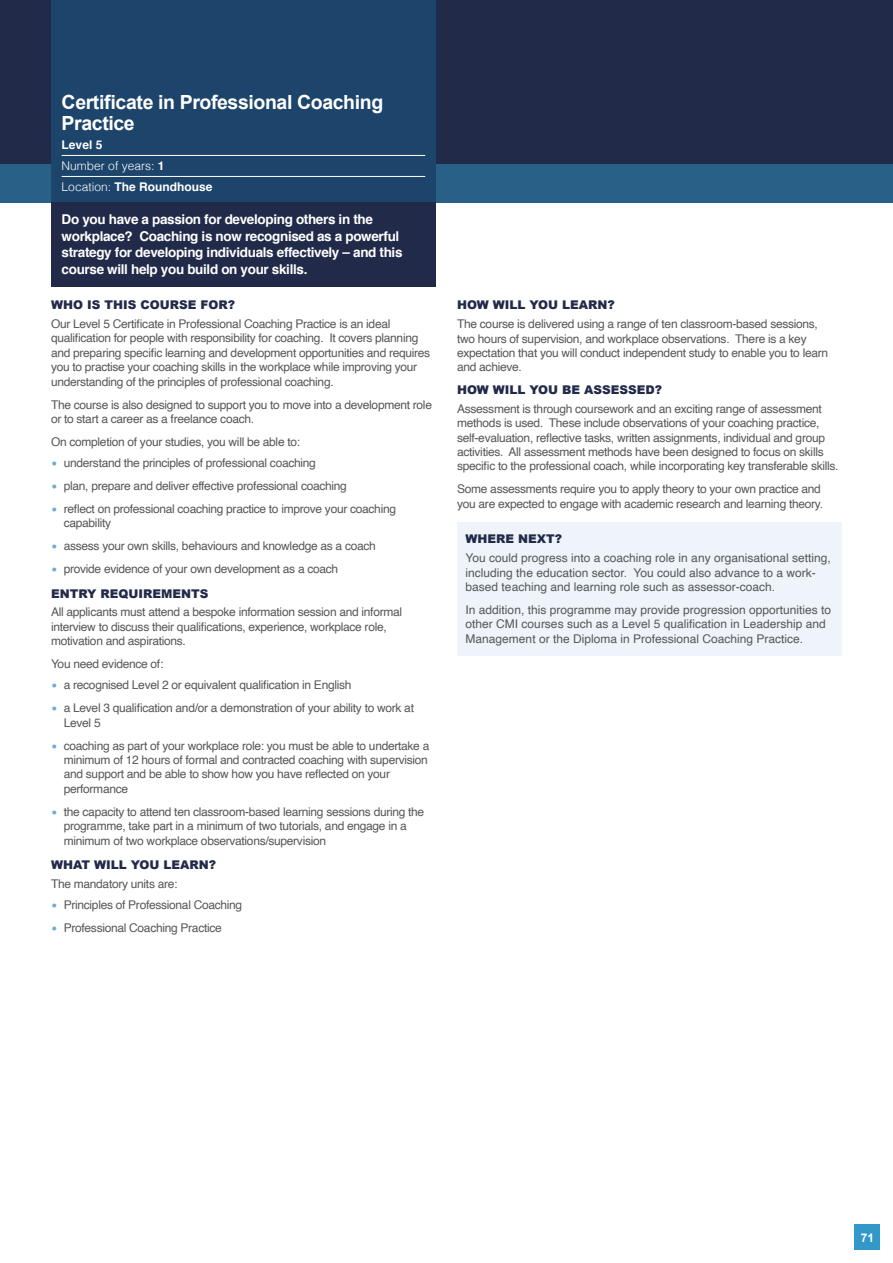
<style>
.page{position:relative;width:893px;height:1263px;background:#fff}
.page>*{position:absolute;margin:0;border:0;box-sizing:border-box;transform-origin:0 0}
.Course_Title{font:700 19.5px/21px "Arial";letter-spacing:-.02em;color:#fff}
.Course_Intro_Para{font:700 13.5px/16.5px "Helvetica";letter-spacing:-.025em;color:#fff}
.Course_List_Body_Text{font:12px/14.4px "Helvetica";letter-spacing:-.025em;color:#575756}
.Course_List_Body_Text_Indent{font:12px/14.4px "Helvetica";color:#575756}
.Course_Description_Headers{font:900 12px "Arial";color:#222a49}
.Course_Header_Detail_no_underline{font:700 12px "Helvetica";color:#fff}
.Course_Header_Detail{font:300 12px "Helvetica";color:#fff}
.Course_Description_Header_indent{font:900 12px "Arial";color:#222a49}
.Course_Header_Detail-2{font:700 12px "Helvetica";color:#fff}
.t1{font:700 12px "Arial";color:#fff}
.s1{font-weight:700}
.s2{font-weight:300}
.s3{font-size:18px;color:#6aabd4}
</style>
<div class="page">
<div style="left:0;top:0;width:893px;height:202px;background:#222a49"></div>
<div style="left:0;top:164px;width:893px;height:38px;background:#296088"></div>
<div style="left:51px;top:0;width:385px;height:223px;background:#1d446b"></div>
<hr style="left:62px;top:155px;width:363px;height:1px;background:#fff">
<hr style="left:62px;top:176px;width:363px;height:1px;background:#fff">
<div style="left:51px;top:203px;width:385px;height:84px;background:#222a49"></div>
<div style="left:457px;top:522px;width:385px;height:82px;background:#eef4fa"></div>
<div style="left:457px;top:574px;width:385px;height:81px;background:#eef4fa"></div>
<div style="left:855px;top:1225px;width:25px;height:25px;background:#3198c8"></div>
<p class="Course_Title" style="left:62px;top:92px;width:323px">Certificate in Professional Coaching<br>Practice</p>
<p class="Course_Header_Detail-2" style="left:62px;top:135px;width:42px">Level 5</p>
<p class="Course_Header_Detail" style="left:62px;top:156px;width:104px">Number of years: <span class="s1">1</span></p>
<p class="Course_Header_Detail_no_underline" style="left:62px;top:177px;width:152px"><span class="s2">Location:</span> The Roundhouse</p>
<p class="Course_Intro_Para" style="left:62px;top:211px;width:342px">Do you have a passion for developing others in the workplace? Coaching is now recognised as a powerful strategy for developing individuals effectively – and this course will help you build on your skills.</p>
<p class="Course_Description_Headers" style="left:51px;top:296px;width:185px">WHO IS THIS COURSE FOR?</p>
<p class="Course_List_Body_Text" style="left:51px;top:317px;width:381px">Our Level 5 Certificate in Professional Coaching Practice is an ideal qualification for people with responsibility for coaching. It covers planning and preparing specific learning and development opportunities and requires you to practise your coaching skills in the workplace while improving your understanding of the principles of professional coaching.</p>
<p class="Course_List_Body_Text" style="left:51px;top:397px;width:382px">The course is also designed to support you to move into a development role or to start a career as a freelance coach.</p>
<p class="Course_List_Body_Text" style="left:51px;top:435px;width:251px">On completion of your studies, you will be able to:</p>
<p class="Course_List_Body_Text" style="left:51px;top:456px;width:266px"><span class="s3">•</span> understand the principles of professional coaching</p>
<p class="Course_List_Body_Text" style="left:51px;top:479px;width:297px"><span class="s3">•</span> plan, prepare and deliver effective professional coaching</p>
<p class="Course_List_Body_Text" style="left:64px;top:502px;width:334px;text-indent:-13px"><span class="s3">•</span> reflect on professional coaching practice to improve your coaching capability</p>
<p class="Course_List_Body_Text" style="left:51px;top:539px;width:326px"><span class="s3">•</span> assess your own skills, behaviours and knowledge as a coach</p>
<p class="Course_List_Body_Text" style="left:51px;top:562px;width:289px"><span class="s3">•</span> provide evidence of your own development as a coach</p>
<p class="Course_Description_Headers" style="left:51px;top:585px;width:159px">ENTRY REQUIREMENTS</p>
<p class="Course_List_Body_Text" style="left:51px;top:605px;width:353px">All applicants must attend a bespoke information session and informal interview to discuss their qualifications, experience, workplace role, motivation and aspirations.</p>
<p class="Course_List_Body_Text" style="left:51px;top:657px;width:114px">You need evidence of:</p>
<p class="Course_List_Body_Text" style="left:51px;top:678px;width:302px"><span class="s3">•</span> a recognised Level 2 or equivalent qualification in English</p>
<p class="Course_List_Body_Text" style="left:64px;top:701px;width:352px;text-indent:-13px"><span class="s3">•</span> a Level 3 qualification and/or a demonstration of your ability to work at<br>Level 5</p>
<p class="Course_List_Body_Text" style="left:64px;top:739px;width:367px;text-indent:-13px"><span class="s3">•</span> coaching as part of your workplace role: you must be able to undertake a minimum of 12 hours of formal and contracted coaching with supervision and support and be able to show how you have reflected on your performance</p>
<p class="Course_List_Body_Text" style="left:64px;top:805px;width:362px;text-indent:-13px"><span class="s3">•</span> the capacity to attend ten classroom-based learning sessions during the programme, take part in a minimum of two tutorials, and engage in a minimum of two workplace observations/supervision</p>
<p class="Course_Description_Headers" style="left:51px;top:856px;width:167px">WHAT WILL YOU LEARN?</p>
<p class="Course_List_Body_Text" style="left:51px;top:877px;width:128px">The mandatory units are:</p>
<p class="Course_List_Body_Text" style="left:51px;top:898px;width:193px"><span class="s3">•</span> Principles of Professional Coaching</p>
<p class="Course_List_Body_Text" style="left:51px;top:921px;width:172px"><span class="s3">•</span> Professional Coaching Practice</p>
<p class="Course_Description_Headers" style="left:457px;top:296px;width:159px">HOW WILL YOU LEARN?</p>
<p class="Course_List_Body_Text" style="left:457px;top:317px;width:372px">The course is delivered using a range of ten classroom-based sessions, two hours of supervision, and workplace observations. There is a key expectation that you will conduct independent study to enable you to learn and achieve.</p>
<p class="Course_Description_Headers" style="left:457px;top:381px;width:207px">HOW WILL YOU BE ASSESSED?</p>
<p class="Course_List_Body_Text" style="left:457px;top:402px;width:383px">Assessment is through coursework and an exciting range of assessment methods is used. These include observations of your coaching practice, self-evaluation, reflective tasks, written assignments, individual and group activities. All assessment methods have been designed to focus on skills specific to the professional coach, while incorporating key transferable skills.</p>
<p class="Course_List_Body_Text" style="left:457px;top:482px;width:367px">Some assessments require you to apply theory to your own practice and you are expected to engage with academic research and learning theory.</p>
<p class="Course_Description_Header_indent" style="left:466px;top:530px;width:98px">WHERE NEXT?</p>
<p class="Course_List_Body_Text_Indent" style="left:466px;top:551px;width:367px">You could progress into a coaching role in any organisational setting, including the education sector. You could also advance to a work&shy;based teaching and learning role such as assessor-coach.</p>
<p class="Course_List_Body_Text_Indent" style="left:466px;top:603px;width:367px">In addition, this programme may provide progression opportunities to other CMI courses such as a Level 5 qualification in Leadership and<br>Management or the Diploma in Professional Coaching Practice.</p>
<p class="t1" style="left:861px;top:1229px;width:15px">71</p>
</div>
